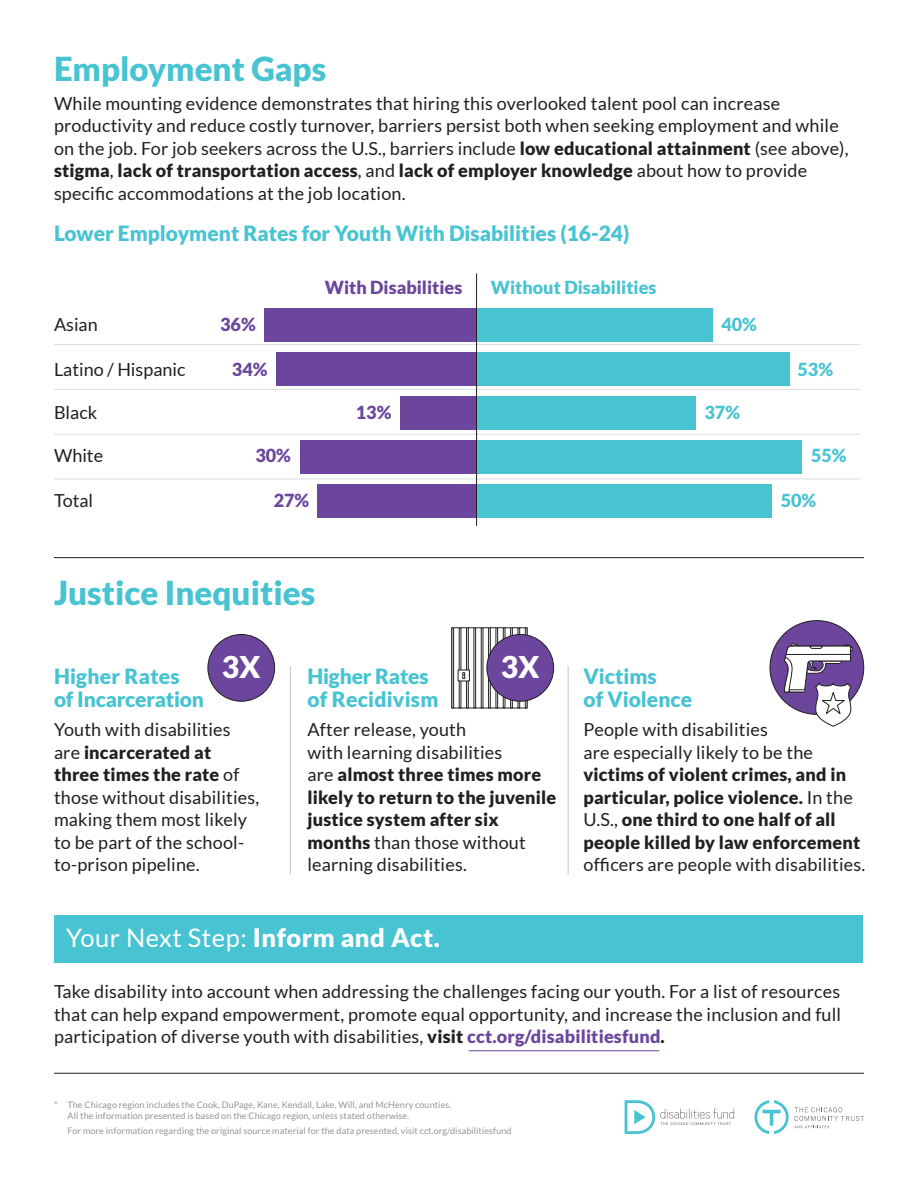
<style>
.page{position:relative;width:918px;height:1188px;background:#fff}
.page>*{position:absolute;margin:0;border:0;box-sizing:border-box;transform-origin:0 0}
.t1{font:900 33px "Lato";color:#47c3d2}
.t2{font:900 30px "Lato";color:#fff}
.t3{font:25.5px "Lato";letter-spacing:.02em;color:#fff}
.t4{font:900 21px/22.5px "Lato";color:#47c3d2}
.t5{font:18px/22.5px "Lato";letter-spacing:.01em;color:#231f20}
.t6{font:900 18px/22.5px "Lato";letter-spacing:.01em;color:#231f20}
.t7{font:900 18px "Lato";color:#47c3d2}
.t8{font:900 18px "Lato";color:#6b469c}
.t9{font:9px/10.8px "Lato";letter-spacing:.01em;color:#939598}
.s1{font-weight:900}
.s2{font-weight:400}
.s3{font-weight:900;color:#6b469c}
</style>
<div class="page">
<hr style="left:568px;top:666px;width:1px;height:209px;background:#c7c8ca">
<hr style="left:290px;top:666px;width:1px;height:209px;background:#c7c8ca">
<hr style="left:469px;top:1050px;width:190px;height:1px;background:#6b469c">
<hr style="left:54px;top:1073px;width:810px;height:1px;background:#231f20">
<hr style="left:54px;top:557px;width:810px;height:1px;background:#231f20">
<hr style="left:54px;top:344px;width:806px;height:1px;background:#dcdddf">
<hr style="left:54px;top:389px;width:806px;height:1px;background:#dcdddf">
<hr style="left:54px;top:434px;width:806px;height:1px;background:#dcdddf">
<hr style="left:54px;top:479px;width:806px;height:1px;background:#dcdddf">
<div style="left:265px;top:308px;width:212px;height:34px;background:#6b469c"></div>
<div style="left:276px;top:352px;width:201px;height:34px;background:#6b469c"></div>
<div style="left:400px;top:396px;width:77px;height:34px;background:#6b469c"></div>
<div style="left:300px;top:440px;width:177px;height:34px;background:#6b469c"></div>
<div style="left:318px;top:484px;width:159px;height:34px;background:#6b469c"></div>
<hr style="left:476px;top:273px;width:1px;height:253px;background:#231f20">
<div style="left:477px;top:308px;width:236px;height:34px;background:#47c3d2"></div>
<div style="left:477px;top:352px;width:313px;height:34px;background:#47c3d2"></div>
<div style="left:477px;top:396px;width:218px;height:34px;background:#47c3d2"></div>
<div style="left:477px;top:440px;width:324px;height:34px;background:#47c3d2"></div>
<div style="left:477px;top:484px;width:295px;height:34px;background:#47c3d2"></div>
<div style="left:208px;top:634px;width:67px;height:67px;background:#6b469c;border-radius:50%"></div>
<div style="left:208px;top:634px;width:67px;height:68px;border:1px solid #231f20;border-radius:50%"></div>
<div style="left:452px;top:627px;width:75px;height:81px;border:1px solid #231f20"></div>
<div style="left:488px;top:627px;width:3px;height:81px;border:1px solid #231f20"></div>
<div style="left:481px;top:627px;width:2px;height:81px;border:1px solid #231f20"></div>
<div style="left:474px;top:627px;width:2px;height:81px;border:1px solid #231f20"></div>
<div style="left:466px;top:627px;width:3px;height:81px;border:1px solid #231f20"></div>
<div style="left:452px;top:627px;width:2px;height:81px;border:1px solid #231f20"></div>
<div style="left:525px;top:627px;width:2px;height:81px;border:1px solid #231f20"></div>
<div style="left:518px;top:627px;width:2px;height:81px;border:1px solid #231f20"></div>
<div style="left:510px;top:627px;width:3px;height:81px;border:1px solid #231f20"></div>
<div style="left:503px;top:627px;width:2px;height:81px;border:1px solid #231f20"></div>
<div style="left:496px;top:627px;width:2px;height:81px;border:1px solid #231f20"></div>
<div style="left:458px;top:670px;width:11px;height:11px;background:#fff"></div>
<div style="left:458px;top:670px;width:12px;height:11px;border:1px solid #231f20"></div>
<svg style="left:462px;top:672px;width:4px;height:10px"></svg>
<div style="left:487px;top:634px;width:67px;height:67px;background:#6b469c;border-radius:50%"></div>
<div style="left:487px;top:634px;width:67px;height:68px;border:1px solid #231f20;border-radius:50%"></div>
<div style="left:770px;top:621px;width:94px;height:93px;background:#6b469c;border-radius:50%"></div>
<svg style="left:783px;top:643px;width:70px;height:84px"></svg>
<div style="left:55px;top:915px;width:808px;height:47px;background:#47c3d2"></div>
<svg style="left:625px;top:1100px;width:109px;height:34px"></svg>
<svg style="left:754px;top:1100px;width:110px;height:34px"></svg>
<h2 class="t1" style="left:54px;top:49px;width:274px">Employment Gaps</h2>
<p class="t5" style="left:54px;top:92px;width:796px">While mounting evidence demonstrates that hiring this overlooked talent pool can increase productivity and reduce costly turnover, barriers persist both when seeking employment and while on the job. For job seekers across the U.S., barriers include <span class="s1">low educational attainment</span> (see above), <span class="s1">stigma</span>, <span class="s1">lack of transportation access</span>, and <span class="s1">lack of employer knowledge</span> about how to provide</p>
<p class="t5" style="left:54px;top:182px;width:353px">specific accommodations at the job location.</p>
<h3 class="t4" style="left:54px;top:222px;width:577px">Lower Employment Rates for Youth With Disabilities (16-24)</h3>
<p class="t8" style="left:325px;top:277px;width:139px">With Disabilities</p>
<p class="t7" style="left:491px;top:277px;width:167px">Without Disabilities</p>
<p class="t5" style="left:54px;top:313px;width:45px">Asian</p>
<p class="t5" style="left:54px;top:358px;width:133px">Latino / Hispanic</p>
<p class="t8" style="left:220px;top:314px;width:37px">36%</p>
<p class="t8" style="left:232px;top:359px;width:37px">34%</p>
<p class="t7" style="left:721px;top:314px;width:37px">40%</p>
<p class="t7" style="left:797px;top:359px;width:37px">53%</p>
<p class="t5" style="left:54px;top:401px;width:45px">Black</p>
<p class="t8" style="left:356px;top:402px;width:37px">13%</p>
<p class="t7" style="left:705px;top:402px;width:37px">37%</p>
<p class="t5" style="left:54px;top:445px;width:51px">White</p>
<p class="t5" style="left:54px;top:489px;width:41px">Total</p>
<p class="t8" style="left:255px;top:445px;width:37px">30%</p>
<p class="t8" style="left:274px;top:490px;width:37px">27%</p>
<p class="t7" style="left:811px;top:445px;width:37px">55%</p>
<p class="t7" style="left:781px;top:490px;width:37px">50%</p>
<h2 class="t1" style="left:54px;top:574px;width:263px">Justice Inequities</h2>
<h3 class="t4" style="left:54px;top:665px;width:151px">Higher Rates of Incarceration</h3>
<p class="t2" style="left:222px;top:649px;width:40px">3X</p>
<p class="t5" style="left:54px;top:718px;width:207px">Youth with disabilities are <span class="s1">incarcerated at three times the rate</span> of those without disabilities, making them most likely to be part of the school&shy;to-prison pipeline.</p>
<h3 class="t4" style="left:308px;top:665px;width:133px">Higher Rates of Recidivism</h3>
<p class="t2" style="left:501px;top:649px;width:40px">3X</p>
<p class="t5" style="left:308px;top:718px;width:250px">After release, youth<br>with learning disabilities<br>are <span class="s1">almost three times more likely to return to the juvenile justice system after six months</span> than those without learning disabilities.</p>
<h3 class="t4" style="left:584px;top:665px;width:110px">Victims<br>of Violence</h3>
<p class="t6" style="left:584px;top:718px;width:283px"><span class="s2">People with disabilities<br>are especially likely to be the </span>victims of violent crimes, and in particular, police violence. <span class="s2">In the U.S.,</span> one third to one half of all people killed by law enforcement <span class="s2">officers are people with disabilities.</span></p>
<p class="t3" style="left:66px;top:923px;width:375px">Your Next Step: <span class="s1">Inform and Act.</span></p>
<p class="t5" style="left:54px;top:980px;width:788px">Take disability into account when addressing the challenges facing our youth. For a list of resources</p>
<p class="t5" style="left:54px;top:1003px;width:789px">that can help expand empowerment, promote equal opportunity, and increase the inclusion and full participation of diverse youth with disabilities, <span class="s1">visit</span> <span class="s3">cct.org/disabilitiesfund</span><span class="s1">.</span></p>
<p class="t9" style="left:68px;top:1099px;width:385px;text-indent:-14px">* The Chicago region includes the Cook, DuPage, Kane, Kendall, Lake, Will, and McHenry counties.<br>All the information presented is based on the Chicago region, unless stated otherwise.</p>
<p class="t9" style="left:68px;top:1125px;width:446px">For more information regarding the original source material for the data presented, visit cct.org/disabilitiesfund</p>
</div>
